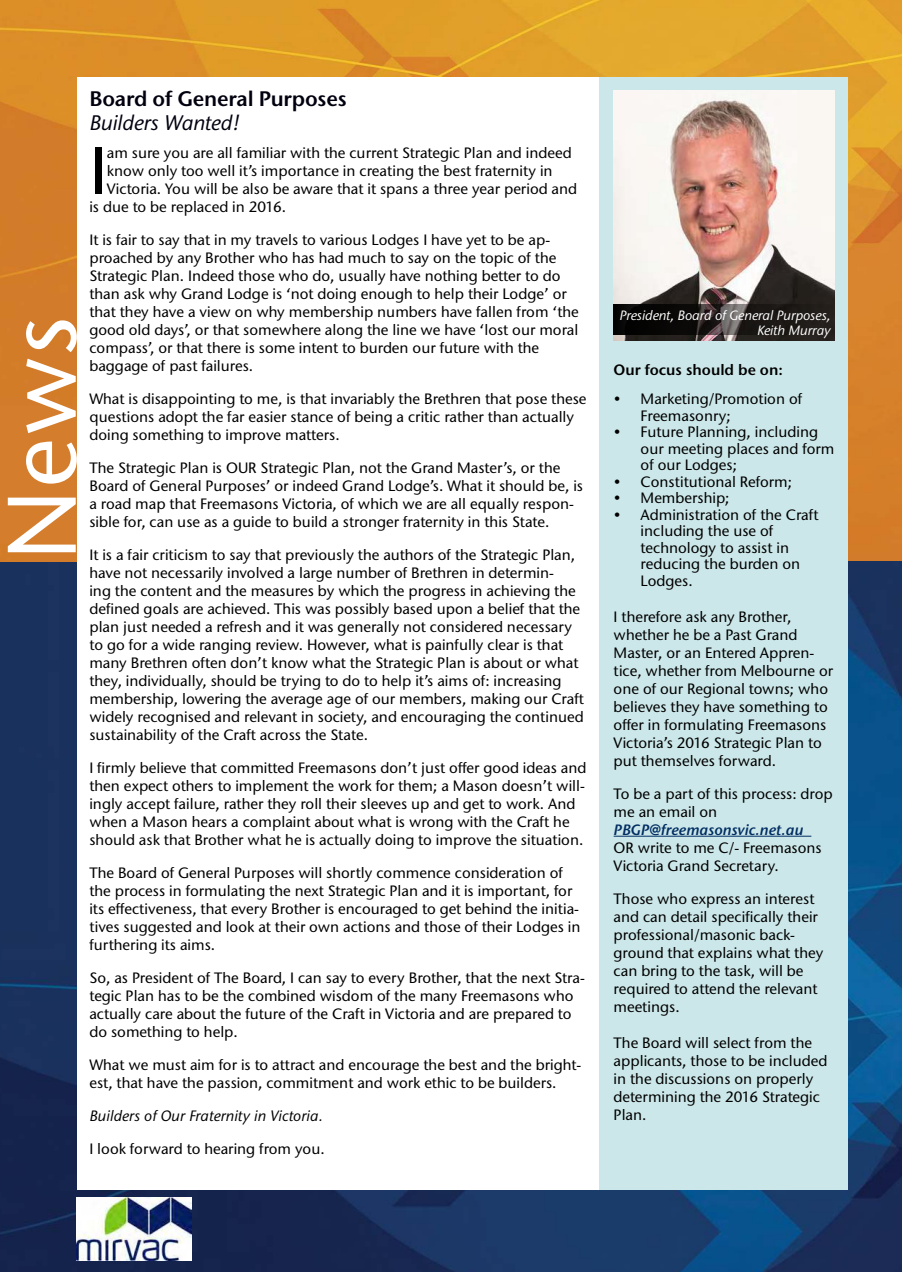
<style>
.page{position:relative;width:902px;height:1272px;background:#fff}
.page>*{position:absolute;margin:0;border:0;box-sizing:border-box;transform-origin:0 0}
.t1{font:500 97.05px "Stone Sans ITC Std";color:#fff}
.t2{font:500 65.85px "Stone Sans ITC Std";color:#000}
.t3{font:600 21px "Stone Sans ITC Std";letter-spacing:-.01em;color:#00000f}
.t4{font:italic 500 21px "Stone Sans ITC Std";letter-spacing:-.01em;color:#00000f}
.t5{font:500 15px/18px "Stone Sans ITC Std";color:#000}
.t6{font:italic 500 15px "Stone Sans ITC Std";color:#000}
.t7{font:italic 600 15px "Stone Sans ITC Std";color:#002d62}
.t8{font:600 15px "Stone Sans ITC Std";color:#000}
.t9{font:italic 500 13.5px/15px "Stone Sans ITC Std";letter-spacing:-.01em;color:#fff;text-align:right}
</style>
<div class="page">
<div style="left:599px;top:46px;width:250px;height:1166px;background:#cce7e9"></div>
<img style="left:77px;top:1191px;width:771px;height:81px">
<img style="left:77px;top:0;width:771px;height:77px">
<img style="left:848px;top:0;width:54px;height:562px">
<img style="left:0;top:0;width:77px;height:562px">
<img style="left:848px;top:562px;width:54px;height:710px">
<img style="left:0;top:562px;width:77px;height:710px">
<img style="left:614px;top:90px;width:221px;height:251px">
<hr style="left:614px;top:836px;width:197px;height:1px;background:#002d62">
<svg style="left:614px;top:304px;width:219px;height:31px;background:#1f1c1a"></svg>
<img style="left:77px;top:1197px;width:114px;height:63px">
<h1 class="t1" style="left:2px;top:560px;width:246px;rotate:-90deg">News</h1>
<h3 class="t3" style="left:89px;top:90px;width:259px">Board of General Purposes</h3>
<h3 class="t4" style="left:89px;top:114px;width:152px">Builders Wanted!</h3>
<h2 class="t2" style="left:89px;top:143px;width:19px">I</h2>
<p class="t5" style="left:107px;top:145px;width:466px">am sure you are all familiar with the current Strategic Plan and indeed</p>
<p class="t5" style="left:107px;top:163px;width:447px">know only too well it’s importance in creating the best fraternity in</p>
<p class="t5" style="left:107px;top:181px;width:472px">Victoria. You will be also be aware that it spans a three year period and</p>
<p class="t5" style="left:89px;top:199px;width:198px">is due to be replaced in 2016.</p>
<p class="t5" style="left:89px;top:232px;width:491px">It is fair to say that in my travels to various Lodges I have yet to be ap&shy;proached by any Brother who has had much to say on the topic of the Strategic Plan. Indeed those who do, usually have nothing better to do than ask why Grand Lodge is ‘not doing enough to help their Lodge’ or that they have a view on why membership numbers have fallen from ‘the good old days’, or that somewhere along the line we have ‘lost our moral compass’, or that there is some intent to burden our future with the baggage of past failures.</p>
<p class="t5" style="left:89px;top:391px;width:499px">What is disappointing to me, is that invariably the Brethren that pose these questions adopt the far easier stance of being a critic rather than actually doing something to improve matters.</p>
<p class="t5" style="left:89px;top:460px;width:495px">The Strategic Plan is OUR Strategic Plan, not the Grand Master’s, or the Board of General Purposes’ or indeed Grand Lodge’s. What it should be, is a road map that Freemasons Victoria, of which we are all equally respon&shy;sible for, can use as a guide to build a stronger fraternity in this State.</p>
<p class="t5" style="left:89px;top:547px;width:496px">It is a fair criticism to say that previously the authors of the Strategic Plan, have not necessarily involved a large number of Brethren in determin-<br>ing the content and the measures by which the progress in achieving the defined goals are achieved. This was possibly based upon a belief that the plan just needed a refresh and it was generally not considered necessary to go for a wide ranging review. However, what is painfully clear is that many Brethren often don’t know what the Strategic Plan is about or what they, individually, should be trying to do to help it’s aims of: increasing membership, lowering the average age of our members, making our Craft widely recognised and relevant in society, and encouraging the continued sustainability of the Craft across the State.</p>
<p class="t5" style="left:89px;top:760px;width:498px">I firmly believe that committed Freemasons don’t just offer good ideas and then expect others to implement the work for them; a Mason doesn’t will&shy;ingly accept failure, rather they roll their sleeves up and get to work. And when a Mason hears a complaint about what is wrong with the Craft he should ask that Brother what he is actually doing to improve the situation.</p>
<p class="t5" style="left:89px;top:865px;width:493px">The Board of General Purposes will shortly commence consideration of the process in formulating the next Strategic Plan and it is important, for its effectiveness, that every Brother is encouraged to get behind the initia&shy;tives suggested and look at their own actions and those of their Lodges in furthering its aims.</p>
<p class="t5" style="left:89px;top:970px;width:497px">So, as President of The Board, I can say to every Brother, that the next Stra&shy;tegic Plan has to be the combined wisdom of the many Freemasons who actually care about the future of the Craft in Victoria and are prepared to do something to help.</p>
<p class="t5" style="left:89px;top:1057px;width:493px">What we must aim for is to attract and encourage the best and the bright&shy;est, that have the passion, commitment and work ethic to be builders.</p>
<p class="t6" style="left:89px;top:1109px;width:235px">Builders of Our Fraternity in Victoria.</p>
<p class="t5" style="left:89px;top:1141px;width:237px">I look forward to hearing from you.</p>
<p class="t9" style="left:619px;top:309px;width:213px">President, Board of General Purposes,<br>Keith Murray</p>
<p class="t8" style="left:614px;top:363px;width:171px">Our focus should be on:</p>
<p class="t5" style="left:641px;top:392px;width:163px;line-height:16.5px;text-indent:-27px">• Marketing/Promotion of<br>Freemasonry;</p>
<p class="t5" style="left:641px;top:425px;width:195px;line-height:16.5px;text-indent:-27px">• Future Planning, including our meeting places and form of our Lodges;</p>
<p class="t5" style="left:614px;top:474px;width:180px">• Constitutional Reform;</p>
<p class="t5" style="left:614px;top:490px;width:117px">• Membership;</p>
<p class="t5" style="left:641px;top:508px;width:179px;line-height:16.5px;text-indent:-27px">• Administration of the Craft including the use of technology to assist in reducing the burden on<br>Lodges.</p>
<p class="t5" style="left:614px;top:609px;width:221px">I therefore ask any Brother, whether he be a Past Grand<br>Master, or an Entered Appren&shy;tice, whether from Melbourne or one of our Regional towns; who believes they have something to offer in formulating Freemasons<br>Victoria’s 2016 Strategic Plan to put themselves forward.</p>
<p class="t5" style="left:614px;top:786px;width:221px">To be a part of this process: drop me an email on</p>
<p class="t7" style="left:614px;top:823px;width:191px">PBGP@freemasonsvic.net.au</p>
<p class="t5" style="left:614px;top:840px;width:210px">OR write to me C/- Freemasons<br>Victoria Grand Secretary.</p>
<p class="t5" style="left:614px;top:891px;width:211px">Those who express an interest and can detail specifically their professional/masonic back&shy;ground that explains what they can bring to the task, will be required to attend the relevant meetings.</p>
<p class="t5" style="left:614px;top:1035px;width:215px">The Board will select from the applicants, those to be included in the discussions on properly determining the 2016 Strategic<br>Plan.</p>
</div>
